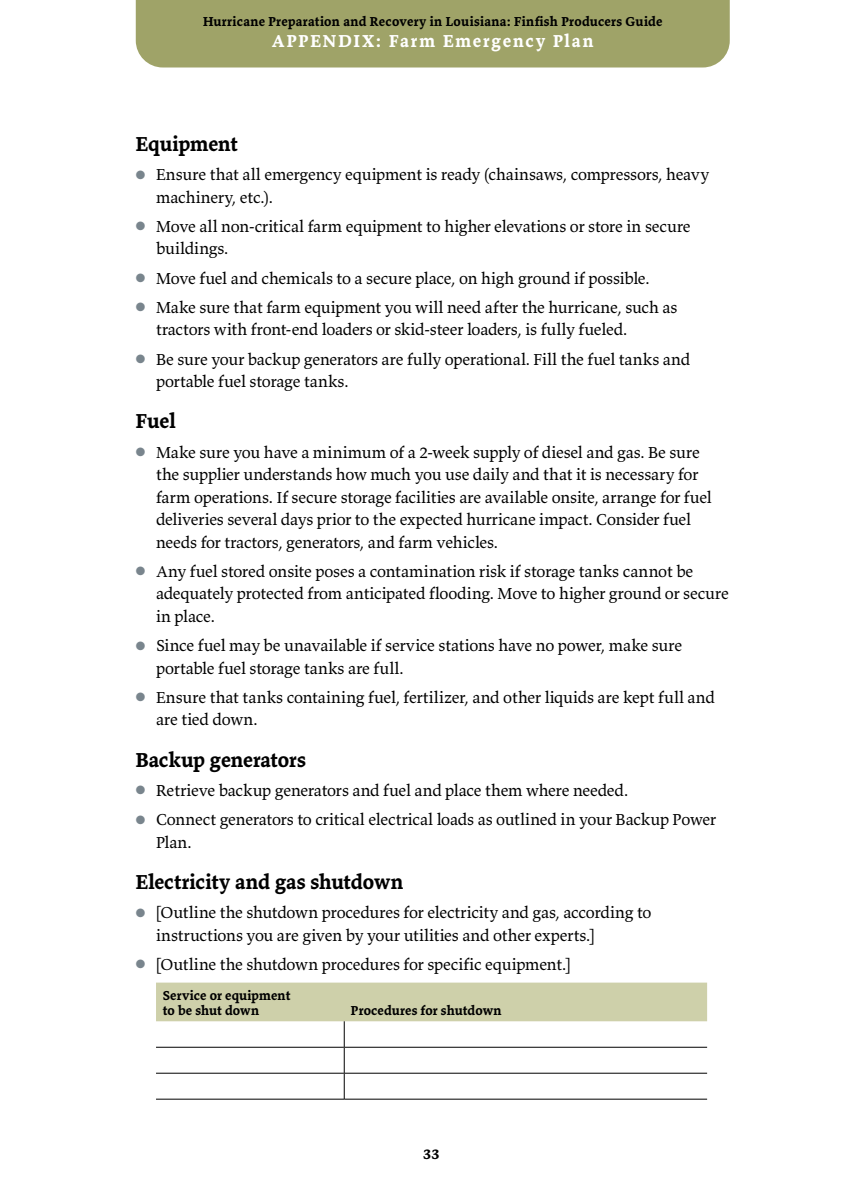
<style>
.page{position:relative;width:864px;height:1188px;background:#fff}
.page>*{position:absolute;margin:0;border:0;box-sizing:border-box;transform-origin:0 0}
.t1{font:700 21px "Valkyrie T3";letter-spacing:-.005em;color:#000}
.t2{font:700 18px "Valkyrie T3";letter-spacing:.1em;color:#fff}
.t3{font:16.5px/22.5px "Valkyrie T3";letter-spacing:-.01em;color:#000}
.t4{font:700 15px "Valkyrie T3";color:#000}
.t5{font:700 13.5px/15px "Valkyrie T3";letter-spacing:.01em;color:#000}
.s1{color:#79858d}
</style>
<div class="page">
<div style="left:136px;top:0;width:594px;height:68px;background:#9fa368"></div>
<hr style="left:156px;top:1099px;width:188px;height:1px;background:#000">
<hr style="left:344px;top:1099px;width:363px;height:1px;background:#000">
<svg style="left:156px;top:983px;width:551px;height:116px"></svg>
<p class="t5" style="left:203px;top:14px;width:461px">Hurricane Preparation and Recovery in Louisiana: Finfish Producers Guide</p>
<p class="t2" style="left:272px;top:29px;width:323px">APPENDIX: Farm Emergency Plan</p>
<p class="t1" style="left:136px;top:131px;width:104px">Equipment</p>
<p class="t3" style="left:156px;top:163px;width:555px;text-indent:-20px"><span class="s1">●</span> Ensure that all emergency equipment is ready (chainsaws, compressors, heavy machinery, etc.).</p>
<p class="t3" style="left:156px;top:215px;width:536px;text-indent:-20px"><span class="s1">●</span> Move all non-critical farm equipment to higher elevations or store in secure buildings.</p>
<p class="t3" style="left:136px;top:266px;width:515px"><span class="s1">●</span> Move fuel and chemicals to a secure place, on high ground if possible.</p>
<p class="t3" style="left:156px;top:296px;width:523px;text-indent:-20px"><span class="s1">●</span> Make sure that farm equipment you will need after the hurricane, such as tractors with front-end loaders or skid-steer loaders, is fully fueled.</p>
<p class="t3" style="left:156px;top:347px;width:536px;text-indent:-20px"><span class="s1">●</span> Be sure your backup generators are fully operational. Fill the fuel tanks and portable fuel storage tanks.</p>
<p class="t1" style="left:136px;top:408px;width:42px">Fuel</p>
<p class="t3" style="left:156px;top:440px;width:557px;text-indent:-20px"><span class="s1">●</span> Make sure you have a minimum of a 2-week supply of diesel and gas. Be sure the supplier understands how much you use daily and that it is necessary for farm operations. If secure storage facilities are available onsite, arrange for fuel deliveries several days prior to the expected hurricane impact. Consider fuel needs for tractors, generators, and farm vehicles.</p>
<p class="t3" style="left:156px;top:560px;width:574px;text-indent:-20px"><span class="s1">●</span> Any fuel stored onsite poses a contamination risk if storage tanks cannot be adequately protected from anticipated flooding. Move to higher ground or secure in place.</p>
<p class="t3" style="left:156px;top:634px;width:528px;text-indent:-20px"><span class="s1">●</span> Since fuel may be unavailable if service stations have no power, make sure portable fuel storage tanks are full.</p>
<p class="t3" style="left:156px;top:686px;width:560px;text-indent:-20px"><span class="s1">●</span> Ensure that tanks containing fuel, fertilizer, and other liquids are kept full and are tied down.</p>
<p class="t1" style="left:136px;top:746px;width:172px">Backup generators</p>
<p class="t3" style="left:136px;top:779px;width:494px"><span class="s1">●</span> Retrieve backup generators and fuel and place them where needed.</p>
<p class="t3" style="left:156px;top:808px;width:562px;text-indent:-20px"><span class="s1">●</span> Connect generators to critical electrical loads as outlined in your Backup Power<br>Plan.</p>
<p class="t1" style="left:136px;top:869px;width:269px">Electricity and gas shutdown</p>
<p class="t3" style="left:156px;top:901px;width:497px;text-indent:-20px"><span class="s1">●</span> [Outline the shutdown procedures for electricity and gas, according to instructions you are given by your utilities and other experts.]</p>
<p class="t3" style="left:136px;top:953px;width:436px"><span class="s1">●</span> [Outline the shutdown procedures for specific equipment.]</p>
<p class="t5" style="left:163px;top:987px;width:129px">Service or equipment to be shut down</p>
<p class="t5" style="left:351px;top:1002px;width:152px">Procedures for shutdown</p>
<p class="t4" style="left:423px;top:1144px;width:18px">33</p>
</div>
